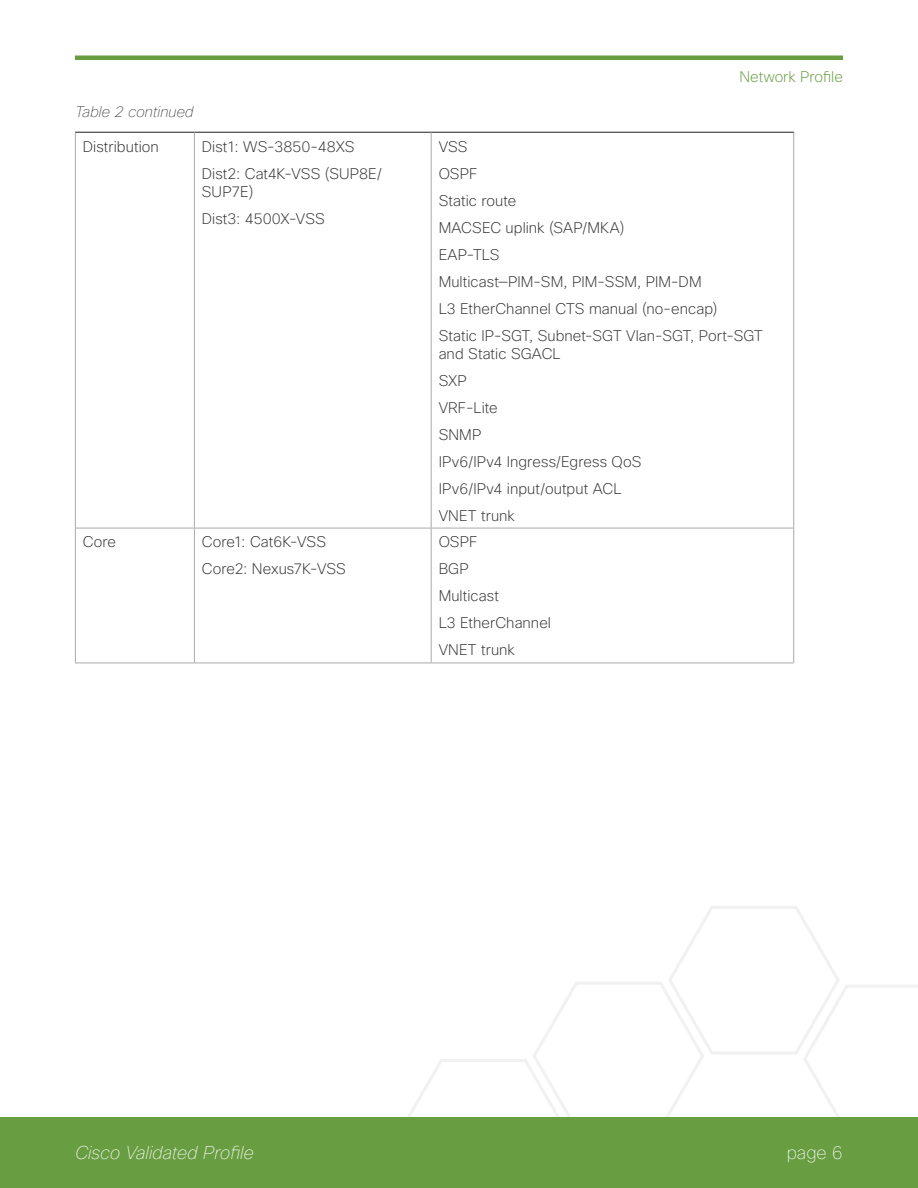
<style>
.page{position:relative;width:918px;height:1188px;background:#fff}
.page>*{position:absolute;margin:0;border:0;box-sizing:border-box;transform-origin:0 0}
.t1{font:italic 100 18px "Cisco Sans";color:#fff}
.t2{font:100 18px "Cisco Sans";color:#fff}
.t3{font:200 15px/27px "Cisco Sans";letter-spacing:.005em;color:#323232}
.t4{font:italic 100 15px "Cisco Sans";color:#323232}
.t5{font:200 15px "Cisco Sans";color:#689d41}
</style>
<div class="page">
<svg style="left:396px;top:906px;width:522px;height:212px"></svg>
<div style="left:0;top:1118px;width:918px;height:70px;background:#689d41"></div>
<hr style="left:75px;top:56px;width:768px;height:4px;background:#689d41">
<svg style="left:76px;top:133px;width:717px;height:530px"></svg>
<hr style="left:75px;top:132px;width:119px;height:1px;background:#231f20">
<hr style="left:194px;top:132px;width:237px;height:1px;background:#231f20">
<hr style="left:431px;top:132px;width:363px;height:1px;background:#231f20">
<hr style="left:75px;top:133px;width:1px;height:395px;background:#a8a9ab">
<hr style="left:194px;top:133px;width:1px;height:395px;background:#a8a9ab">
<hr style="left:431px;top:133px;width:1px;height:395px;background:#a8a9ab">
<hr style="left:793px;top:133px;width:1px;height:395px;background:#a8a9ab">
<hr style="left:75px;top:528px;width:119px;height:1px;background:#a8a9ab">
<hr style="left:75px;top:528px;width:1px;height:135px;background:#a8a9ab">
<hr style="left:194px;top:528px;width:237px;height:1px;background:#a8a9ab">
<hr style="left:194px;top:528px;width:1px;height:135px;background:#a8a9ab">
<hr style="left:431px;top:528px;width:363px;height:1px;background:#a8a9ab">
<hr style="left:431px;top:528px;width:1px;height:135px;background:#a8a9ab">
<hr style="left:793px;top:528px;width:1px;height:135px;background:#a8a9ab">
<hr style="left:75px;top:663px;width:119px;height:1px;background:#a8a9ab">
<hr style="left:194px;top:663px;width:237px;height:1px;background:#a8a9ab">
<hr style="left:431px;top:663px;width:363px;height:1px;background:#a8a9ab">
<p class="t4" style="left:75px;top:102px;width:120px">Table 2 continued</p>
<p class="t3" style="left:83px;top:133px;width:77px">Distribution</p>
<p class="t3" style="left:202px;top:133px;width:182px">Dist1: WS-3850-48XS<br>Dist2: Cat4K-VSS (SUP8E/</p>
<p class="t3" style="left:202px;top:178px;width:125px">SUP7E)<br>Dist3: 4500X-VSS</p>
<p class="t5" style="left:740px;top:68px;width:105px">Network Profile</p>
<p class="t3" style="left:439px;top:133px;width:326px">VSS<br>OSPF<br>Static route<br>MACSEC uplink (SAP/MKA)<br>EAP-TLS<br>Multicast—PIM-SM, PIM-SSM, PIM-DM<br>L3 EtherChannel CTS manual (no-encap)<br>Static IP-SGT, Subnet-SGT Vlan-SGT, Port-SGT</p>
<p class="t3" style="left:439px;top:340px;width:204px">and Static SGACL<br>SXP<br>VRF-Lite<br>SNMP<br>IPv6/IPv4 Ingress/Egress QoS<br>IPv6/IPv4 input/output ACL<br>VNET trunk</p>
<p class="t3" style="left:83px;top:529px;width:35px">Core</p>
<p class="t3" style="left:202px;top:529px;width:146px">Core1: Cat6K-VSS<br>Core2: Nexus7K-VSS</p>
<p class="t3" style="left:439px;top:529px;width:114px">OSPF<br>BGP<br>Multicast<br>L3 EtherChannel<br>VNET trunk</p>
<p class="t1" style="left:75px;top:1141px;width:180px">Cisco Validated Profile</p>
<p class="t2" style="left:787px;top:1141px;width:58px">page 6</p>
</div>
